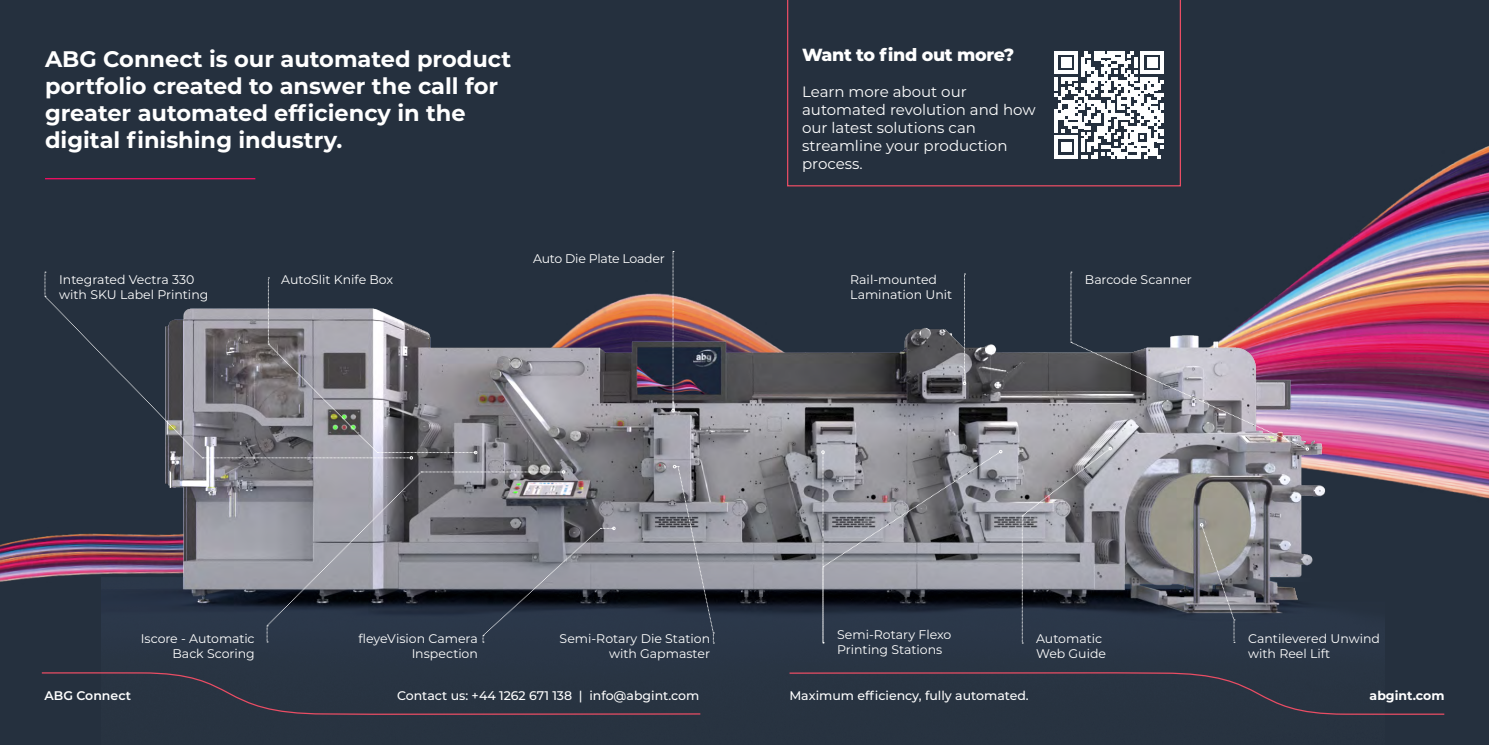
<style>
.page{position:relative;width:1489px;height:745px;background:#fff}
.page>*{position:absolute;margin:0;border:0;box-sizing:border-box;transform-origin:0 0}
.t1{font:700 22.5px/27px "Montserrat";color:#fff}
.t2{font:800 17.5px "Montserrat";letter-spacing:-.02em;color:#fff}
.t3{font:15px/18px "Montserrat";color:#fff}
.t4{font:12.5px/15px "Montserrat";color:#fff}
.t5{font:500 12.5px "Montserrat";color:#fff}
.t6{font:12.5px "Montserrat";letter-spacing:-.02em;color:#fff}
.t7{font:600 12.5px "Montserrat";color:#fff}
.t8{font:700 12.5px "Montserrat";color:#fff}
</style>
<div class="page">
<div style="left:0;top:0;width:1488px;height:744px;background:#25303e"></div>
<img style="left:0;top:70px;width:1488px;height:512px">
<img style="left:101px;top:96px;width:1283px;height:619px">
<svg style="left:45px;top:272px;width:432px;height:187px"></svg>
<svg style="left:671px;top:251px;width:3px;height:161px"></svg>
<svg style="left:962px;top:273px;width:4px;height:111px"></svg>
<svg style="left:267px;top:470px;width:348px;height:172px"></svg>
<hr style="left:45px;top:178px;width:210px;height:1px;background:#fd0c64">
<svg style="left:787px;top:0;width:393px;height:186px"></svg>
<svg style="left:1054px;top:51px;width:109px;height:107px"></svg>
<svg style="left:41px;top:671px;width:660px;height:43px"></svg>
<svg style="left:788px;top:671px;width:657px;height:44px"></svg>
<svg style="left:1021px;top:272px;width:287px;height:371px"></svg>
<svg style="left:821px;top:450px;width:181px;height:193px"></svg>
<svg style="left:673px;top:465px;width:41px;height:178px"></svg>
<h1 class="t1" style="left:45px;top:44px;width:467px">ABG Connect is our automated product portfolio created to answer the call for greater automated efficiency in the digital finishing industry.</h1>
<h2 class="t2" style="left:802px;top:42px;width:214px">Want to find out more?</h2>
<p class="t3" style="left:802px;top:82px;width:235px">Learn more about our automated revolution and how our latest solutions can streamline your production process.</p>
<p class="t4" style="left:59px;top:271px;width:151px">Integrated Vectra 330 with SKU Label Printing</p>
<p class="t4" style="left:281px;top:271px;width:113px">AutoSlit Knife Box</p>
<p class="t6" style="left:533px;top:250px;width:133px">Auto Die Plate Loader</p>
<p class="t4" style="left:850px;top:271px;width:104px">Rail-mounted<br>Lamination Unit</p>
<p class="t4" style="left:1084px;top:271px;width:109px">Barcode Scanner</p>
<p class="t4" style="left:141px;top:630px;width:115px;text-align:right">Iscore - Automatic<br>Back Scoring</p>
<p class="t4" style="left:837px;top:626px;width:116px">Semi-Rotary Flexo<br>Printing Stations</p>
<p class="t4" style="left:1248px;top:630px;width:133px">Cantilevered Unwind with Reel Lift</p>
<p class="t4" style="left:358px;top:630px;width:121px;text-align:right">fleyeVision Camera<br>Inspection</p>
<p class="t4" style="left:559px;top:630px;width:152px;text-align:right">Semi-Rotary Die Station with Gapmaster</p>
<p class="t4" style="left:1036px;top:629px;width:71px">Automatic<br>Web Guide</p>
<p class="t7" style="left:44px;top:685px;width:88px">ABG Connect</p>
<p class="t5" style="left:397px;top:686px;width:304px">Contact us: +44 1262 671 138 | info@abgint.com</p>
<p class="t5" style="left:789px;top:686px;width:241px">Maximum efficiency, fully automated.</p>
<p class="t8" style="left:1369px;top:685px;width:76px">abgint.com</p>
</div>
